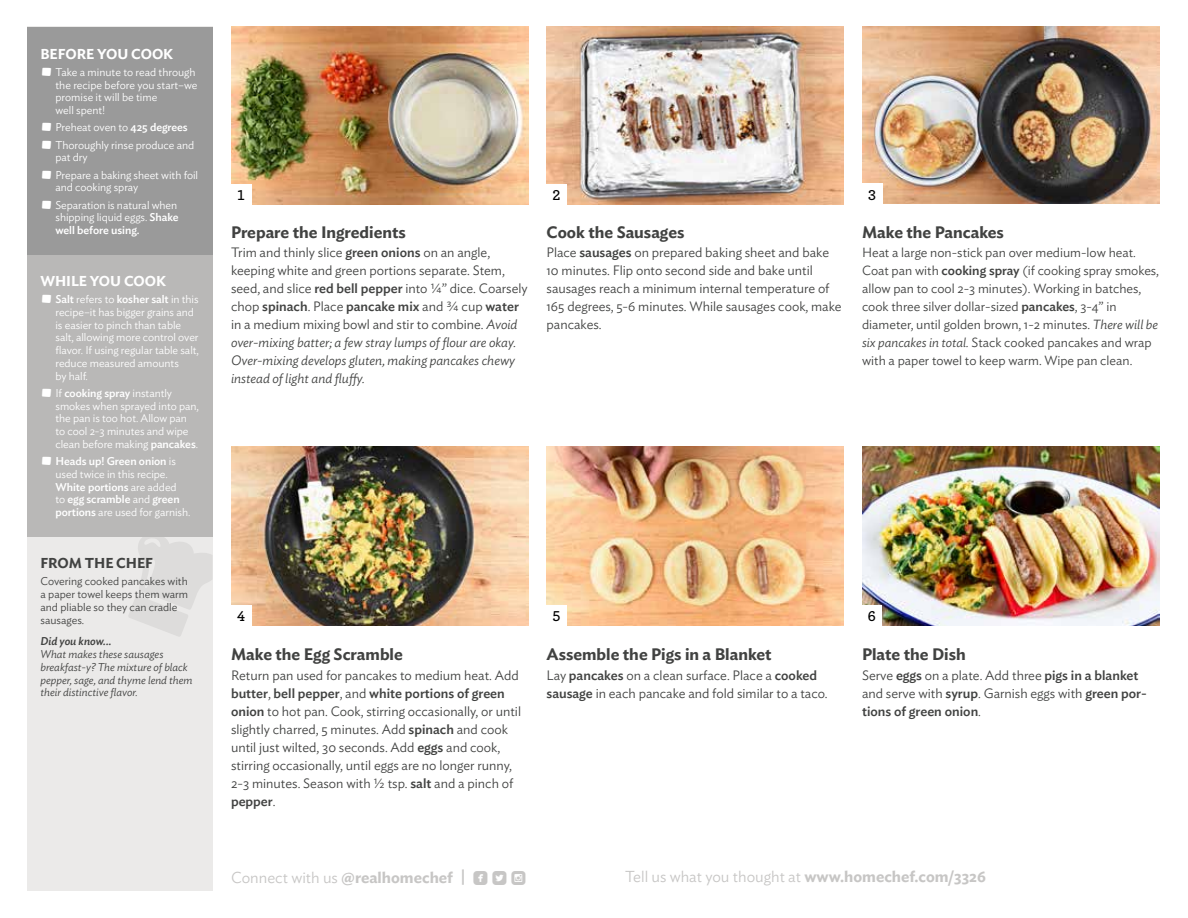
<style>
.page{position:relative;width:1188px;height:918px;background:#fff}
.page>*{position:absolute;margin:0;border:0;box-sizing:border-box;transform-origin:0 0}
.t1{font:17.1px "Mono Social Icons Font";color:#c7c6c5}
.t2{font:600 16.5px "Ideal Sans";color:#414241}
.t3{font:300 15.75px "Ideal Sans";color:#c7c6c5}
.t4{font:600 15px "Archer";color:#000}
.t5{font:600 14.25px "Ideal Sans";letter-spacing:-.005em;color:#fff}
.t6{font:600 14.25px "Ideal Sans";letter-spacing:-.005em;color:#414241}
.t7{font:300 13.5px/18px "Ideal Sans";color:#414241}
.t8{font:300 13.2px/18px "Ideal Sans";color:#414241}
.t9{font:300 11.25px/12.8px "Ideal Sans";letter-spacing:-.005em;color:#fff}
.t10{font:500 11.25px/12.8px "Ideal Sans";letter-spacing:-.005em;color:#fff}
.t11{font:italic 300 11.25px/12.8px "Ideal Sans";color:#414241}
.t12{font:300 11.25px/12.8px "Ideal Sans";color:#414241}
.t13{font:italic 500 11.25px "Ideal Sans";color:#414241}
.s1{font-weight:500}
.s2{font-weight:300}
.s3{font-style:italic}
.s4{font-family:"Ideal Sans";font-weight:300;font-size:15.75px}
.s5{font-family:"Ideal Sans";font-weight:600;font-size:15.75px}
.s6{font-weight:600}
</style>
<div class="page">
<img style="left:231px;top:27px;width:297px;height:177px">
<img style="left:231px;top:447px;width:297px;height:178px">
<img style="left:862px;top:26px;width:297px;height:177px">
<img style="left:862px;top:447px;width:297px;height:178px">
<img style="left:547px;top:27px;width:297px;height:177px">
<img style="left:547px;top:447px;width:297px;height:178px">
<div style="left:231px;top:184px;width:20px;height:20px;background:#fff"></div>
<div style="left:231px;top:605px;width:20px;height:20px;background:#fff"></div>
<div style="left:547px;top:605px;width:20px;height:20px;background:#fff"></div>
<div style="left:862px;top:605px;width:20px;height:20px;background:#fff"></div>
<div style="left:547px;top:184px;width:20px;height:20px;background:#fff"></div>
<div style="left:862px;top:183px;width:20px;height:20px;background:#fff"></div>
<div style="left:27px;top:27px;width:186px;height:864px;background:#ebeae9"></div>
<svg style="left:128px;top:536px;width:85px;height:100px"></svg>
<div style="left:27px;top:27px;width:186px;height:509px;background:#b9b8b7"></div>
<div style="left:27px;top:27px;width:186px;height:227px;background:#9a9a9a"></div>
<p class="t5" style="left:40px;top:42px;width:134px">BEFORE YOU COOK</p>
<p class="t9" style="left:56px;top:65px;width:143px;text-indent:-14px">• Take a minute to read through the recipe before you start–we promise it will be time<br>well spent!</p>
<p class="t9" style="left:42px;top:120px;width:147px">• Preheat oven to <span class="s1">425 degrees</span></p>
<p class="t9" style="left:56px;top:137px;width:140px;text-indent:-14px">• Thoroughly rinse produce and pat dry</p>
<p class="t9" style="left:56px;top:167px;width:144px;text-indent:-14px">• Prepare a baking sheet with foil and cooking spray</p>
<p class="t9" style="left:56px;top:197px;width:125px;text-indent:-14px">• Separation is natural when shipping liquid eggs. <span class="s1">Shake well before using.</span></p>
<p class="t5" style="left:40px;top:270px;width:127px">WHILE YOU COOK</p>
<p class="t9" style="left:56px;top:292px;width:145px;text-indent:-14px">• <span class="s1">Salt</span> refers to <span class="s1">kosher salt</span> in this recipe–it has bigger grains and is easier to pinch than table salt, allowing more control over flavor. If using regular table salt, reduce measured amounts<br>by half.</p>
<p class="t9" style="left:56px;top:386px;width:145px;text-indent:-14px">• If <span class="s1">cooking spray</span> instantly smokes when sprayed into pan, the pan is too hot. Allow pan to cool 2-3 minutes and wipe clean before making <span class="s1">pancakes</span>.</p>
<p class="t10" style="left:56px;top:454px;width:137px;text-indent:-14px">• Heads up! Green onion <span class="s2">is used twice in this recipe.<br></span>White portions <span class="s2">are added<br>to</span> egg scramble <span class="s2">and</span> green portions <span class="s2">are used for garnish.</span></p>
<p class="t6" style="left:40px;top:552px;width:114px">FROM THE CHEF</p>
<p class="t12" style="left:40px;top:574px;width:149px">Covering cooked pancakes with a paper towel keeps them warm and pliable so they can cradle sausages.</p>
<p class="t13" style="left:40px;top:633px;width:72px">Did you know...</p>
<p class="t11" style="left:40px;top:647px;width:154px">What makes these sausages breakfast-y? The mixture of black pepper, sage, and thyme lend them their distinctive flavor.</p>
<p class="t4" style="left:237px;top:184px;width:9px">1</p>
<p class="t2" style="left:231px;top:219px;width:176px">Prepare the Ingredients</p>
<p class="t7" style="left:231px;top:242px;width:298px">Trim and thinly slice <span class="s1">green onions</span> on an angle, keeping white and green portions separate. Stem, seed, and slice <span class="s1">red bell pepper</span> into ¼” dice. Coarsely chop <span class="s1">spinach</span>. Place <span class="s1">pancake mix</span> and ¾ cup <span class="s1">water </span>in a medium mixing bowl and stir to combine. <span class="s3">Avoid over-mixing batter; a few stray lumps of flour are okay.<br>Over-mixing develops gluten, making pancakes chewy instead of light and fluffy.</span></p>
<p class="t4" style="left:553px;top:184px;width:9px">2</p>
<p class="t4" style="left:868px;top:183px;width:9px">3</p>
<p class="t2" style="left:547px;top:219px;width:139px">Cook the Sausages</p>
<p class="t7" style="left:547px;top:242px;width:297px">Place <span class="s1">sausages</span> on prepared baking sheet and bake 10 minutes. Flip onto second side and bake until sausages reach a minimum internal temperature of 165 degrees, 5-6 minutes. While sausages cook, make pancakes.</p>
<p class="t2" style="left:862px;top:219px;width:143px">Make the Pancakes</p>
<p class="t8" style="left:862px;top:242px;width:299px">Heat a large non-stick pan over medium-low heat.<br>Coat pan with <span class="s1">cooking spray</span> (if cooking spray smokes, allow pan to cool 2-3 minutes). Working in batches, cook three silver dollar-sized <span class="s1">pancakes</span>, 3-4” in diameter, until golden brown, 1-2 minutes. <span class="s3">There will be six pancakes in total.</span> Stack cooked pancakes and wrap with a paper towel to keep warm. Wipe pan clean.</p>
<p class="t4" style="left:237px;top:605px;width:9px">4</p>
<p class="t4" style="left:553px;top:605px;width:9px">5</p>
<p class="t4" style="left:868px;top:605px;width:9px">6</p>
<p class="t2" style="left:231px;top:642px;width:173px">Make the Egg Scramble</p>
<p class="t7" style="left:231px;top:665px;width:292px">Return pan used for pancakes to medium heat. Add <span class="s1">butter</span>, <span class="s1">bell pepper</span>, and <span class="s1">white portions of green onion</span> to hot pan. Cook, stirring occasionally, or until slightly charred, 5 minutes. Add <span class="s1">spinach</span> and cook until just wilted, 30 seconds. Add <span class="s1">eggs</span> and cook, stirring occasionally, until eggs are no longer runny, 2-3 minutes. Season with ½ tsp. <span class="s1">salt</span> and a pinch of <span class="s1">pepper</span>.</p>
<p class="t2" style="left:547px;top:642px;width:227px">Assemble the Pigs in a Blanket</p>
<p class="t7" style="left:547px;top:665px;width:283px">Lay <span class="s1">pancakes</span> on a clean surface. Place a <span class="s1">cooked sausage</span> in each pancake and fold similar to a taco.</p>
<p class="t2" style="left:862px;top:642px;width:105px">Plate the Dish</p>
<p class="t7" style="left:862px;top:665px;width:286px">Serve <span class="s1">eggs</span> on a plate. Add three <span class="s1">pigs in a blanket </span>and serve with <span class="s1">syrup</span>. Garnish eggs with <span class="s1">green por&shy;tions of green onion</span>.</p>
<p class="t1" style="left:231px;top:869px;width:296px"><span class="s4">Connect with us</span> <span class="s5">@realhomechef |</span> ROUNDEDFACEBOOK ROUNDEDTWITTERBIRD ROUNDEDINSTAGRAM</p>
<p class="t3" style="left:625px;top:864px;width:363px">Tell us what you thought at <span class="s6">www.homechef.com/3326</span></p>
</div>
